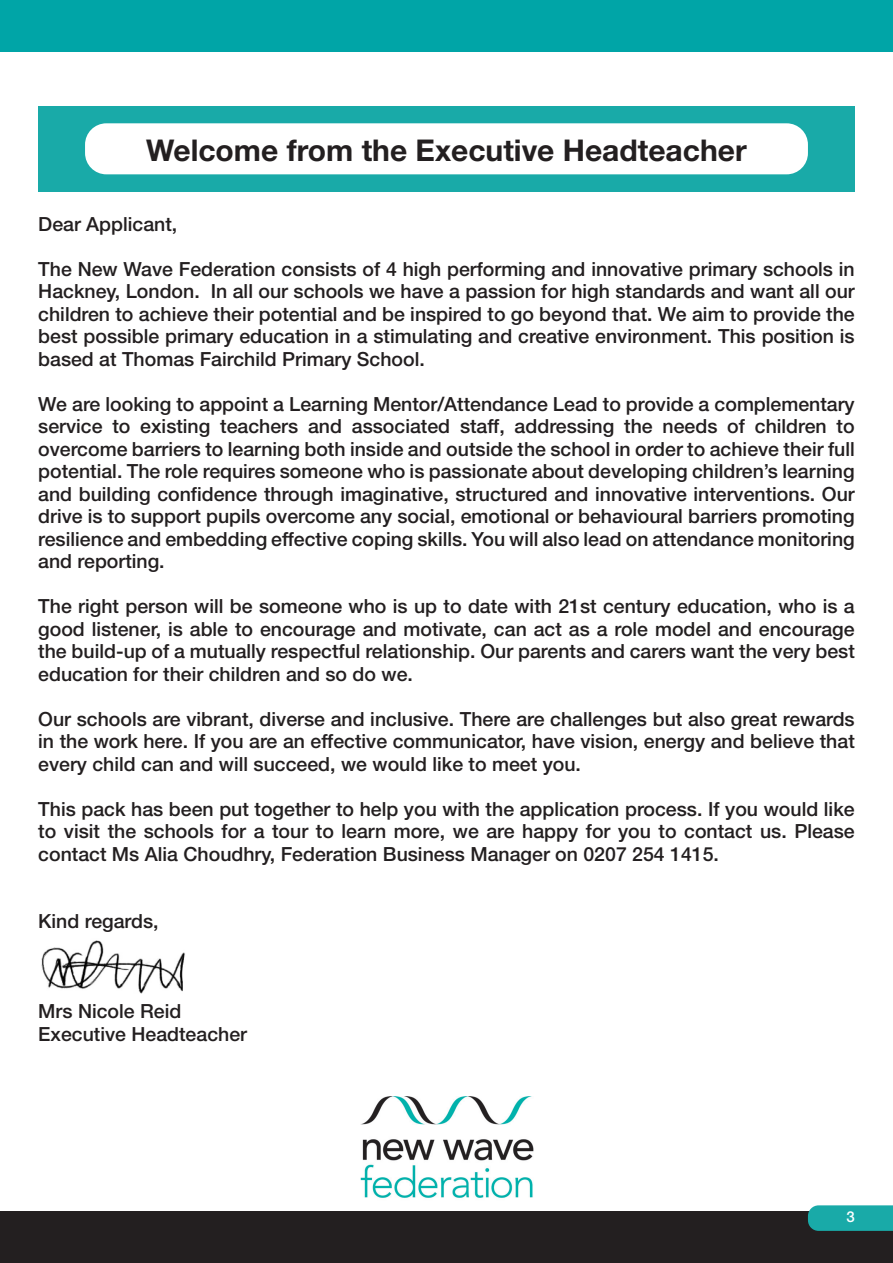
<style>
.page{position:relative;width:893px;height:1263px;background:#fff}
.page>*{position:absolute;margin:0;border:0;box-sizing:border-box;transform-origin:0 0}
.t1{font:700 30px "Helvetica Neue LT Std";color:#231f20}
.Main{font:500 19.5px/22.5px "Helvetica Neue LT Std";color:#231f20;text-align:justify}
.t2{font:500 15px "Helvetica Neue LT Std";color:#fff}
</style>
<div class="page">
<div style="left:0;top:0;width:893px;height:52px;background:#00a5a7"></div>
<div style="left:0;top:1211px;width:893px;height:52px;background:#231f20"></div>
<img style="left:360px;top:1096px;width:174px;height:102px">
<svg style="left:808px;top:1205px;width:85px;height:26px;background:#1ea9a7"></svg>
<div style="left:38px;top:106px;width:817px;height:85px;background:#19aaa8"></div>
<div style="left:85px;top:123px;width:723px;height:51px;background:#fff;border-radius:21px"></div>
<img style="left:41px;top:940px;width:144px;height:54px">
<h1 class="t1" style="left:146px;top:132px;width:602px">Welcome from the Executive Headteacher</h1>
<p class="Main" style="left:38px;top:212px;width:141px">Dear Applicant,</p>
<p class="Main" style="left:38px;top:257px;width:818px">The New Wave Federation consists of 4 high performing and innovative primary schools in Hackney, London. In all our schools we have a passion for high standards and want all our children to achieve their potential and be inspired to go beyond that. We aim to provide the best possible primary education in a stimulating and creative environment. This position is based at Thomas Fairchild Primary School.</p>
<p class="Main" style="left:38px;top:392px;width:818px">We are looking to appoint a Learning Mentor/Attendance Lead to provide a complementary service to existing teachers and associated staff, addressing the needs of children to overcome barriers to learning both inside and outside the school in order to achieve their full potential. The role requires someone who is passionate about developing children’s learning and building confidence through imaginative, structured and innovative interventions. Our drive is to support pupils overcome any social, emotional or behavioural barriers promoting resilience and embedding effective coping skills. You will also lead on attendance monitoring and reporting.</p>
<p class="Main" style="left:38px;top:595px;width:818px">The right person will be someone who is up to date with 21st century education, who is a good listener, is able to encourage and motivate, can act as a role model and encourage the build-up of a mutually respectful relationship. Our parents and carers want the very best education for their children and so do we.</p>
<p class="Main" style="left:38px;top:707px;width:818px">Our schools are vibrant, diverse and inclusive. There are challenges but also great rewards in the work here. If you are an effective communicator, have vision, energy and believe that every child can and will succeed, we would like to meet you.</p>
<p class="Main" style="left:38px;top:797px;width:818px">This pack has been put together to help you with the application process. If you would like to visit the schools for a tour to learn more, we are happy for you to contact us. Please contact Ms Alia Choudhry, Federation Business Manager on 0207 254 1415.</p>
<p class="Main" style="left:38px;top:910px;width:122px">Kind regards,</p>
<p class="Main" style="left:38px;top:1000px;width:145px">Mrs Nicole Reid</p>
<p class="Main" style="left:38px;top:1022px;width:210px">Executive Headteacher</p>
<p class="t2" style="left:846px;top:1208px;width:10px">3</p>
</div>
